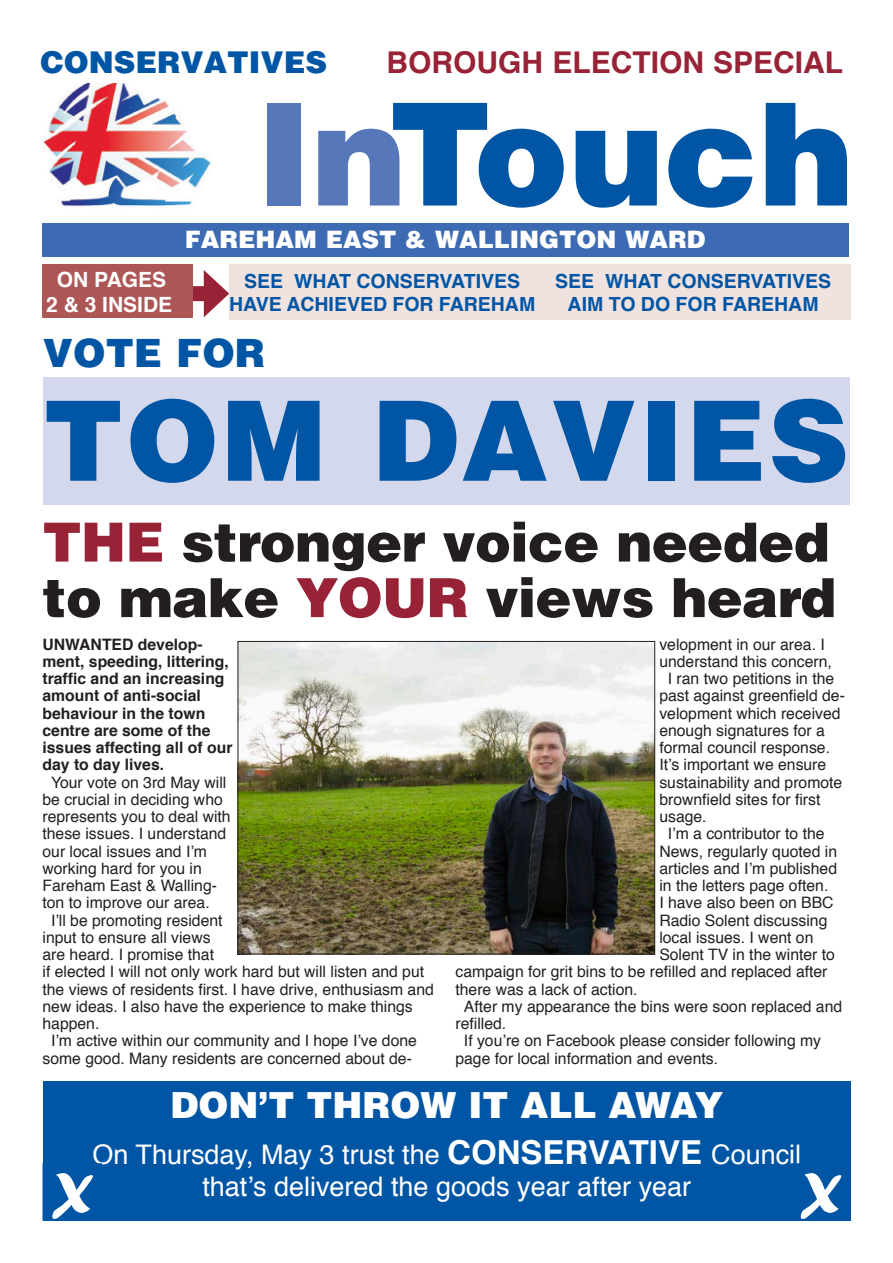
<style>
.page{position:relative;width:893px;height:1263px;background:#fff}
.page>*{position:absolute;margin:0;border:0;box-sizing:border-box;transform-origin:0 0}
.t1{font:900 142.5px "Helvetica LT Std";color:#0155a5}
.t2{font:900 111px "Helvetica LT Std";letter-spacing:.025em;color:#0155a5}
.t3{font:59.4px "Forte MT Std";color:#fff}
.t4{font:900 54px/55.5px "Helvetica LT Std";letter-spacing:-.01em;color:#231f20}
.t5{font:900 39px "Helvetica LT Std";color:#0155a5}
.t6{font:900 36px "Helvetica LT Std";color:#fff}
.t7{font:700 30px "Helvetica";color:#992336}
.t8{font:900 30px "Helvetica LT Std";color:#0155a5}
.t9{font:27px "Helvetica";color:#fff}
.t10{font:900 24px "Helvetica LT Std";color:#fff}
.t11{font:700 21px "Helvetica";color:#fff}
.t12{font:700 19.5px/23.4px "Helvetica";color:#0155a5;text-align:center}
.t13{font:15.75px/17.2px "Helvetica";color:#231f20}
.t14{font:700 15.75px/17.2px "Helvetica";color:#231f20}
.s1{color:#5677b9}
.s2{color:#992336}
.s3{font-weight:700;font-size:33px}
</style>
<div class="page">
<div style="left:184px;top:286px;width:30px;height:15px;background:#992336"></div>
<svg style="left:204px;top:270px;width:25px;height:47px"></svg>
<div style="left:42px;top:223px;width:806px;height:33px;background:#3d6bb3"></div>
<img style="left:42px;top:84px;width:170px;height:123px">
<div style="left:43px;top:1081px;width:808px;height:139px;background:#0155a5"></div>
<div style="left:43px;top:377px;width:806px;height:128px;background:#d3d8ec"></div>
<div style="left:229px;top:265px;width:306px;height:55px;background:#f0e2de"></div>
<div style="left:536px;top:265px;width:314px;height:55px;background:#f0e2de"></div>
<div style="left:43px;top:264px;width:150px;height:54px;background:#ac5756"></div>
<img style="left:240px;top:643px;width:413px;height:309px">
<div style="left:238px;top:641px;width:417px;height:313px;border:1px solid #231f20"></div>
<p class="t8" style="left:40px;top:43px;width:288px">CONSERVATIVES</p>
<p class="t7" style="left:386px;top:38px;width:458px">BOROUGH ELECTION SPECIAL</p>
<p class="t1" style="left:256px;top:61px;width:599px"><span class="s1">In</span>Touch</p>
<p class="t11" style="left:57px;top:262px;width:111px">ON PAGES</p>
<p class="t11" style="left:46px;top:287px;width:128px">2 &amp; 3 INSIDE</p>
<p class="t10" style="left:185px;top:224px;width:522px">FAREHAM EAST &amp; WALLINGTON WARD</p>
<p class="t12" style="left:229px;top:270px;width:308px">SEE WHAT CONSERVATIVES<br>HAVE ACHIEVED FOR FAREHAM</p>
<p class="t12" style="left:555px;top:270px;width:277px">SEE WHAT CONSERVATIVES<br>AIM TO DO FOR FAREHAM</p>
<p class="t5" style="left:43px;top:328px;width:224px">VOTE FOR</p>
<p class="t2" style="left:43px;top:368px;width:807px">TOM DAVIES</p>
<p class="t4" style="left:43px;top:513px;width:795px"><span class="s2">THE</span> stronger voice needed to make <span class="s2">YOUR</span> views heard</p>
<p class="t14" style="left:43px;top:636px;width:191px">UNWANTED develop&shy;ment, speeding, littering, traffic and an increasing amount of anti-social behaviour in the town centre are some of the issues affecting all of our day to day lives.</p>
<p class="t13" style="left:43px;top:774px;width:190px;text-indent:9px">Your vote on 3rd May will be crucial in deciding who represents you to deal with these issues. I understand our local issues and I’m working hard for you in<br>Fareham East &amp; Walling&shy;ton to improve our area.</p>
<p class="t13" style="left:43px;top:912px;width:393px;text-indent:9px">I’ll be promoting resident<br>input to ensure all views<br>are heard. I promise that<br>if elected I will not only work hard but will listen and put the views of residents first. I have drive, enthusiasm and new ideas. I also have the experience to make things happen.</p>
<p class="t13" style="left:43px;top:1033px;width:376px;text-align:center">I’m active within our community and I hope I’ve done some good. Many residents are concerned about de-</p>
<p class="t13" style="left:659px;top:636px;width:174px">velopment in our area. I understand this concern,</p>
<p class="t13" style="left:659px;top:670px;width:187px;text-indent:9px">I ran two petitions in the past against greenfield de&shy;velopment which received enough signatures for a formal council response.<br>It’s important we ensure sustainability and promote brownfield sites for first usage.</p>
<p class="t13" style="left:668px;top:826px;width:158px">I’m a contributor to the</p>
<p class="t13" style="left:659px;top:843px;width:179px">News, regularly quoted in</p>
<p class="t13" style="left:659px;top:860px;width:179px">articles and I’m published</p>
<p class="t13" style="left:659px;top:877px;width:170px">in the letters page often.</p>
<p class="t13" style="left:659px;top:895px;width:176px">I have also been on BBC</p>
<p class="t13" style="left:659px;top:912px;width:170px">Radio Solent discussing</p>
<p class="t13" style="left:659px;top:929px;width:156px">local issues. I went on</p>
<p class="t13" style="left:659px;top:946px;width:177px">Solent TV in the winter to</p>
<p class="t13" style="left:455px;top:964px;width:374px">campaign for grit bins to be refilled and replaced after</p>
<p class="t13" style="left:455px;top:981px;width:184px">there was a lack of action.</p>
<p class="t13" style="left:455px;top:998px;width:388px;text-indent:9px">After my appearance the bins were soon replaced and refilled.</p>
<p class="t13" style="left:455px;top:1033px;width:367px;text-indent:9px">If you’re on Facebook please consider following my page for local information and events.</p>
<p class="t6" style="left:171px;top:1082px;width:554px">DON’T THROW IT ALL AWAY</p>
<p class="t9" style="left:93px;top:1133px;width:710px">On Thursday, May 3 trust the <span class="s3">CONSERVATIVE</span> Council</p>
<p class="t9" style="left:202px;top:1166px;width:490px">that’s delivered the goods year after year</p>
<p class="t3" style="left:51px;top:1157px;width:44px">X</p>
<p class="t3" style="left:799px;top:1157px;width:44px">X</p>
</div>
